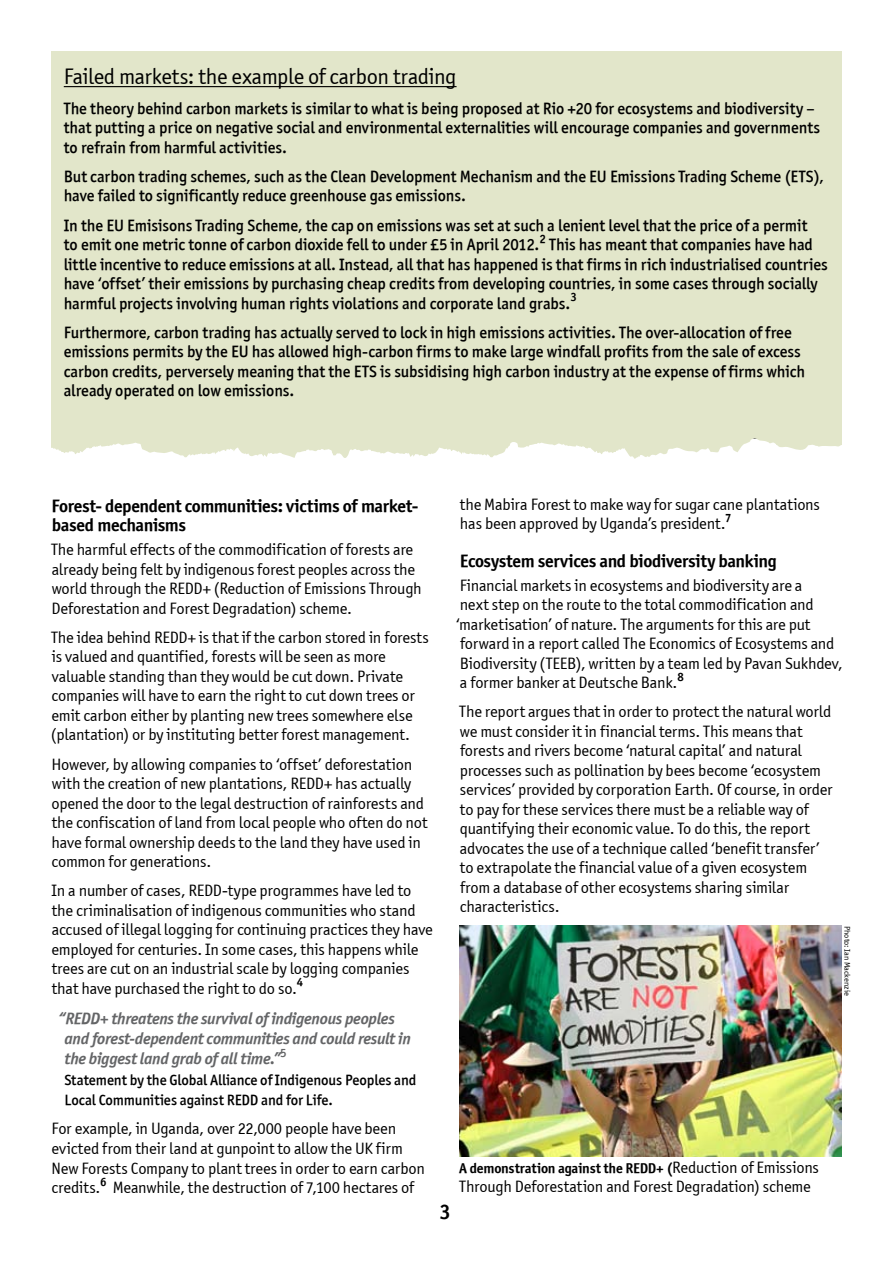
<style>
.page{position:relative;width:893px;height:1263px;background:#fff}
.page>*{position:absolute;margin:0;border:0;box-sizing:border-box;transform-origin:0 0}
.t1{font:22.5px "Officina Sans ITCTT Book";letter-spacing:-.015em;color:#000}
.t2{font:21px "Officina Sans ITCTT Bold";color:#000}
.t3{font:18px/19.5px "Officina Sans ITCTT Bold";letter-spacing:-.02em;color:#000}
.t4{font:16.5px/19.5px "Officina Sans ITCTT Book";letter-spacing:-.01em;color:#000}
.t5{font:16.5px/19.5px "Officina San Md ITCTT Medium";letter-spacing:-.005em;color:#000}
.t6{font:italic 16.5px/20.2px "Officina Sans ITCTT Bold";letter-spacing:-.025em;color:#646567}
.t7{font:15px/20.2px "Officina San Md ITCTT Medium";letter-spacing:-.005em;color:#000}
.t8{font:14.25px "Officina Sans ITCTT Bold";letter-spacing:-.015em;color:#000}
.t9{font:12px "Officina Sans ITCTT Bold";color:#000}
.t10{font:12px "Officina Sans ITCTT Bold";color:#646567}
.t11{font:8.25px "Officina Sans ITCTT Book";letter-spacing:.005em;color:#000}
.s1{font-family:"Officina Sans ITCTT Book";font-size:16.5px}
</style>
<div class="page">
<div style="left:51px;top:51px;width:791px;height:382px;background:#e2e6ca"></div>
<hr style="left:64px;top:86px;width:393px;height:1px;background:#000">
<svg style="left:51px;top:433px;width:791px;height:26px"></svg>
<img style="left:459px;top:925px;width:383px;height:232px">
<h1 class="t1" style="left:64px;top:64px;width:394px">Failed markets: the example of carbon trading</h1>
<p class="t5" style="left:64px;top:98px;width:758px">The theory behind carbon markets is similar to what is being proposed at Rio +20 for ecosystems and biodiversity – that putting a price on negative social and environmental externalities will encourage companies and governments to refrain from harmful activities.</p>
<p class="t5" style="left:64px;top:167px;width:762px">But carbon trading schemes, such as the Clean Development Mechanism and the EU Emissions Trading Scheme (ETS), have failed to significantly reduce greenhouse gas emissions.</p>
<p class="t5" style="left:64px;top:215px;width:745px">In the EU Emisisons Trading Scheme, the cap on emissions was set at such a lenient level that the price of a permit to emit one metric tonne of carbon dioxide fell to under £5 in April 2012.</p>
<p class="t9" style="left:539px;top:231px;width:8px">2</p>
<p class="t5" style="left:64px;top:235px;width:765px;text-indent:485px">This has meant that companies have had little incentive to reduce emissions at all. Instead, all that has happened is that firms in rich industrialised countries have ‘offset’ their emissions by purchasing cheap credits from developing countries, in some cases through socially harmful projects involving human rights violations and corporate land grabs.</p>
<p class="t9" style="left:570px;top:290px;width:8px">3</p>
<p class="t5" style="left:64px;top:323px;width:743px">Furthermore, carbon trading has actually served to lock in high emissions activities. The over-allocation of free emissions permits by the EU has allowed high-carbon firms to make large windfall profits from the sale of excess carbon credits, perversely meaning that the ETS is subsidising high carbon industry at the expense of firms which already operated on low emissions.</p>
<p class="t3" style="left:52px;top:496px;width:368px">Forest- dependent communities: victims of market&shy;based mechanisms</p>
<p class="t4" style="left:51px;top:540px;width:372px">The harmful effects of the commodification of forests are already being felt by indigenous forest peoples across the world through the REDD+ (Reduction of Emissions Through Deforestation and Forest Degradation) scheme.</p>
<p class="t4" style="left:51px;top:627px;width:380px">The idea behind REDD+ is that if the carbon stored in forests is valued and quantified, forests will be seen as more valuable standing than they would be cut down. Private companies will have to earn the right to cut down trees or emit carbon either by planting new trees somewhere else (plantation) or by instituting better forest management.</p>
<p class="t4" style="left:51px;top:754px;width:378px">However, by allowing companies to ‘offset’ deforestation with the creation of new plantations, REDD+ has actually opened the door to the legal destruction of rainforests and the confiscation of land from local people who often do not have formal ownership deeds to the land they have used in common for generations.</p>
<p class="t4" style="left:51px;top:881px;width:383px">In a number of cases, REDD-type programmes have led to the criminalisation of indigenous communities who stand accused of illegal logging for continuing practices they have employed for centuries. In some cases, this happens while trees are cut on an industrial scale by logging companies that have purchased the right to do so.</p>
<p class="t9" style="left:297px;top:975px;width:8px">4</p>
<p class="t6" style="left:64px;top:1008px;width:348px;text-indent:-7px">“REDD+ threatens the survival of indigenous peoples and forest-dependent communities and could result in the biggest land grab of all time.”</p>
<p class="t10" style="left:280px;top:1045px;width:8px">5</p>
<p class="t7" style="left:64px;top:1069px;width:354px">Statement by the Global Alliance of Indigenous Peoples and<br>Local Communities against REDD and for Life.</p>
<p class="t4" style="left:51px;top:1119px;width:375px">For example, in Uganda, over 22,000 people have been evicted from their land at gunpoint to allow the UK firm New Forests Company to plant trees in order to earn carbon credits.</p>
<p class="t9" style="left:100px;top:1174px;width:8px">6</p>
<p class="t4" style="left:113px;top:1177px;width:303px">Meanwhile, the destruction of 7,100 hectares of</p>
<p class="t4" style="left:460px;top:494px;width:362px">the Mabira Forest to make way for sugar cane plantations has been approved by Uganda’s president.</p>
<p class="t9" style="left:725px;top:510px;width:8px">7</p>
<p class="t3" style="left:460px;top:551px;width:319px">Ecosystem services and biodiversity banking</p>
<p class="t4" style="left:456px;top:575px;width:388px">Financial markets in ecosystems and biodiversity are a<br>next step on the route to the total commodification and ‘marketisation’ of nature. The arguments for this are put forward in a report called The Economics of Ecosystems and Biodiversity (TEEB), written by a team led by Pavan Sukhdev, a former banker at Deutsche Bank.</p>
<p class="t9" style="left:677px;top:669px;width:8px">8</p>
<p class="t4" style="left:459px;top:702px;width:375px">The report argues that in order to protect the natural world we must consider it in financial terms. This means that forests and rivers become ‘natural capital’ and natural processes such as pollination by bees become ‘ecosystem services’ provided by corporation Earth. Of course, in order to pay for these services there must be a reliable way of quantifying their economic value. To do this, the report advocates the use of a technique called ‘benefit transfer’ to extrapolate the financial value of a given ecosystem from a database of other ecosystems sharing similar characteristics.</p>
<p class="t11" style="left:852px;top:926px;width:71px;rotate:90deg">Photo: Ian Mackenzie</p>
<p class="t2" style="left:439px;top:1199px;width:13px">3</p>
<p class="t8" style="left:459px;top:1159px;width:361px">A demonstration against the REDD+ (<span class="s1">Reduction of Emissions</span></p>
<p class="t4" style="left:459px;top:1177px;width:353px">Through Deforestation and Forest Degradation) scheme</p>
</div>
